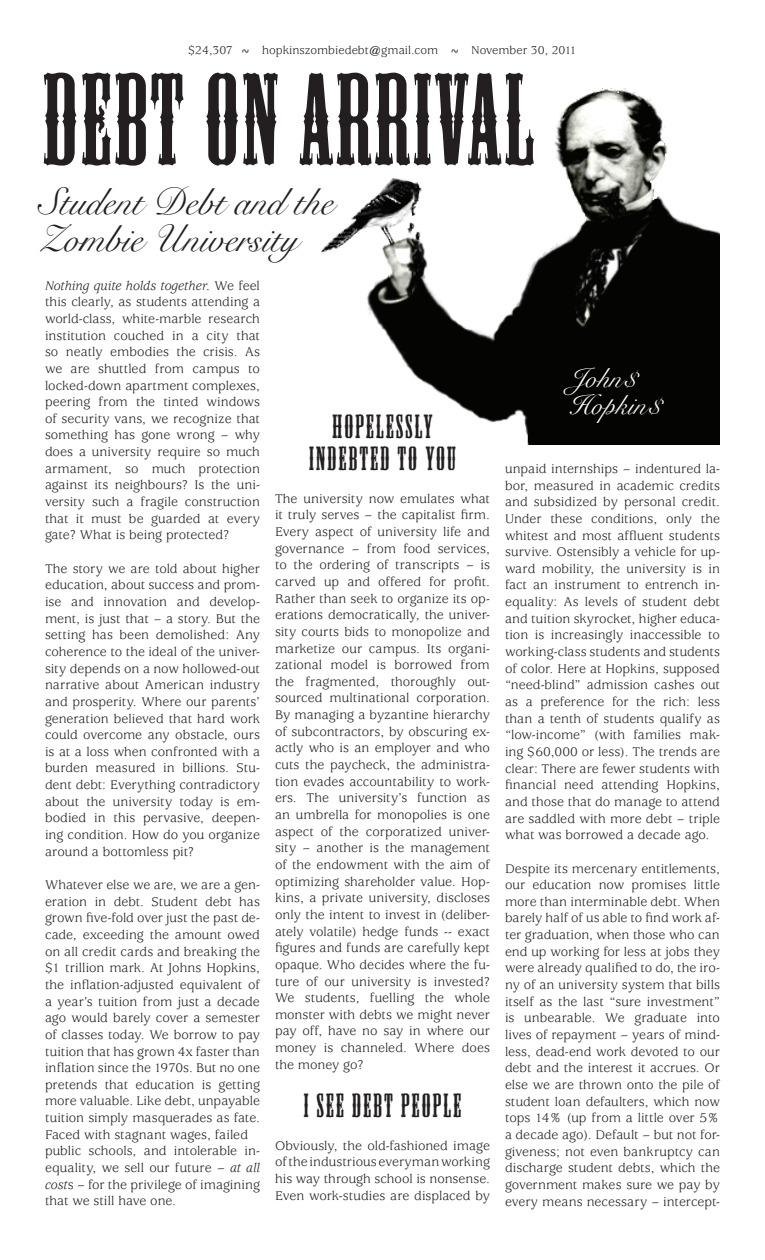
<style>
.page{position:relative;width:765px;height:1260px;background:#fff}
.page>*{position:absolute;margin:0;border:0;box-sizing:border-box;transform-origin:0 0}
.t1{font:121.25px "Mesquite Std";letter-spacing:.025em;color:#231f20}
.t2{font:37.5px/37.5px "Snell Roundhand";color:#231f20}
.t3{font:31.25px/31.2px "Mesquite Std";letter-spacing:.07em;color:#231f20;text-align:center}
.t4{font:27.5px/27.5px "Snell Roundhand";color:#fff}
.t5{font:13.88px/16.6px "Usherwood";color:#231f20;text-align:justify}
.t6{font:12.5px "Usherwood";color:#231f20}
.s1{font-style:italic}
</style>
<div class="page">
<img style="left:321px;top:89px;width:399px;height:356px">
<p class="t6" style="left:188px;top:43px;width:390px">$24,307 ~ hopkinszombiedebt@gmail.com ~ November 30, 2011</p>
<h1 class="t1" style="left:43px;top:54px;width:492px">DEBT ON ARRIVAL</h1>
<h2 class="t2" style="left:39px;top:184px;width:296px">Student Debt and the<br>Zombie University</h2>
<p class="t5" style="left:45px;top:277px;width:217px"><span class="s1">Nothing quite holds together.</span> We feel this clearly, as students attending a world-class, white-marble research institution couched in a city that so neatly embodies the crisis. As we are shuttled from campus to locked-down apartment complexes, peering from the tinted windows of security vans, we recognize that something has gone wrong – why does a university require so much armament, so much protection against its neighbours? Is the uni&shy;versity such a fragile construction that it must be guarded at every gate? What is being protected?</p>
<p class="t5" style="left:45px;top:561px;width:217px">The story we are told about higher education, about success and prom&shy;ise and innovation and develop&shy;ment, is just that – a story. But the setting has been demolished: Any coherence to the ideal of the univer&shy;sity depends on a now hollowed-out narrative about American industry and prosperity. Where our parents’ generation believed that hard work could overcome any obstacle, ours is at a loss when confronted with a burden measured in billions. Stu&shy;dent debt: Everything contradictory about the university today is em&shy;bodied in this pervasive, deepen&shy;ing condition. How do you organize around a bottomless pit?</p>
<p class="t5" style="left:45px;top:877px;width:217px;text-align:left">Whatever else we are, we are a gen&shy;eration in debt. Student debt has grown five-fold over just the past de&shy;cade, exceeding the amount owed on all credit cards and breaking the $1 trillion mark. At Johns Hopkins, the inflation-adjusted equivalent of a year’s tuition from just a decade ago would barely cover a semester of classes today. We borrow to pay tuition that has grown 4x faster than inflation since the 1970s. But no one pretends that education is getting more valuable. Like debt, unpayable tuition simply masquerades as fate.<br>Faced with stagnant wages, failed public schools, and intolerable in&shy;equality, we sell our future – <span class="s1">at all cost</span>s – for the privilege of imagining that we still have one.</p>
<h3 class="t3" style="left:309px;top:413px;width:148px">HOPELESSLY<br>INDEBTED TO YOU</h3>
<p class="t5" style="left:275px;top:491px;width:217px">The university now emulates what it truly serves – the capitalist firm.<br>Every aspect of university life and governance – from food services, to the ordering of transcripts – is carved up and offered for profit.<br>Rather than seek to organize its op&shy;erations democratically, the univer&shy;sity courts bids to monopolize and marketize our campus. Its organi&shy;zational model is borrowed from the fragmented, thoroughly out&shy;sourced multinational corporation.<br>By managing a byzantine hierarchy of subcontractors, by obscuring ex&shy;actly who is an employer and who cuts the paycheck, the administra&shy;tion evades accountability to work&shy;ers. The university’s function as an umbrella for monopolies is one aspect of the corporatized univer&shy;sity – another is the management of the endowment with the aim of optimizing shareholder value. Hop&shy;kins, a private university, discloses only the intent to invest in (deliber&shy;ately volatile) hedge funds -- exact figures and funds are carefully kept opaque. Who decides where the fu&shy;ture of our university is invested?<br>We students, fuelling the whole monster with debts we might never pay off, have no say in where our money is channeled. Where does the money go?</p>
<h3 class="t3" style="left:304px;top:1091px;width:159px">I SEE DEBT PEOPLE</h3>
<p class="t5" style="left:275px;top:1138px;width:217px">Obviously, the old-fashioned image of the industrious everyman working his way through school is nonsense.<br>Even work-studies are displaced by</p>
<h3 class="t4" style="left:569px;top:365px;width:93px">John$<br>Hopkin$</h3>
<p class="t5" style="left:505px;top:461px;width:217px">unpaid internships – indentured la&shy;bor, measured in academic credits and subsidized by personal credit.<br>Under these conditions, only the whitest and most affluent students survive. Ostensibly a vehicle for up&shy;ward mobility, the university is in fact an instrument to entrench in&shy;equality: As levels of student debt and tuition skyrocket, higher educa&shy;tion is increasingly inaccessible to working-class students and students of color. Here at Hopkins, supposed “need-blind” admission cashes out as a preference for the rich: less than a tenth of students qualify as “low-income” (with families mak&shy;ing $60,000 or less). The trends are clear: There are fewer students with financial need attending Hopkins, and those that do manage to attend are saddled with more debt – triple what was borrowed a decade ago.</p>
<p class="t5" style="left:505px;top:860px;width:217px">Despite its mercenary entitlements, our education now promises little more than interminable debt. When barely half of us able to find work af&shy;ter graduation, when those who can end up working for less at jobs they were already qualified to do, the iro&shy;ny of an university system that bills itself as the last “sure investment” is unbearable. We graduate into lives of repayment – years of mind&shy;less, dead-end work devoted to our debt and the interest it accrues. Or else we are thrown onto the pile of student loan defaulters, which now tops 14% (up from a little over 5% a decade ago). Default – but not for&shy;giveness; not even bankruptcy can discharge student debts, which the government makes sure we pay by every means necessary – intercept-</p>
</div>
